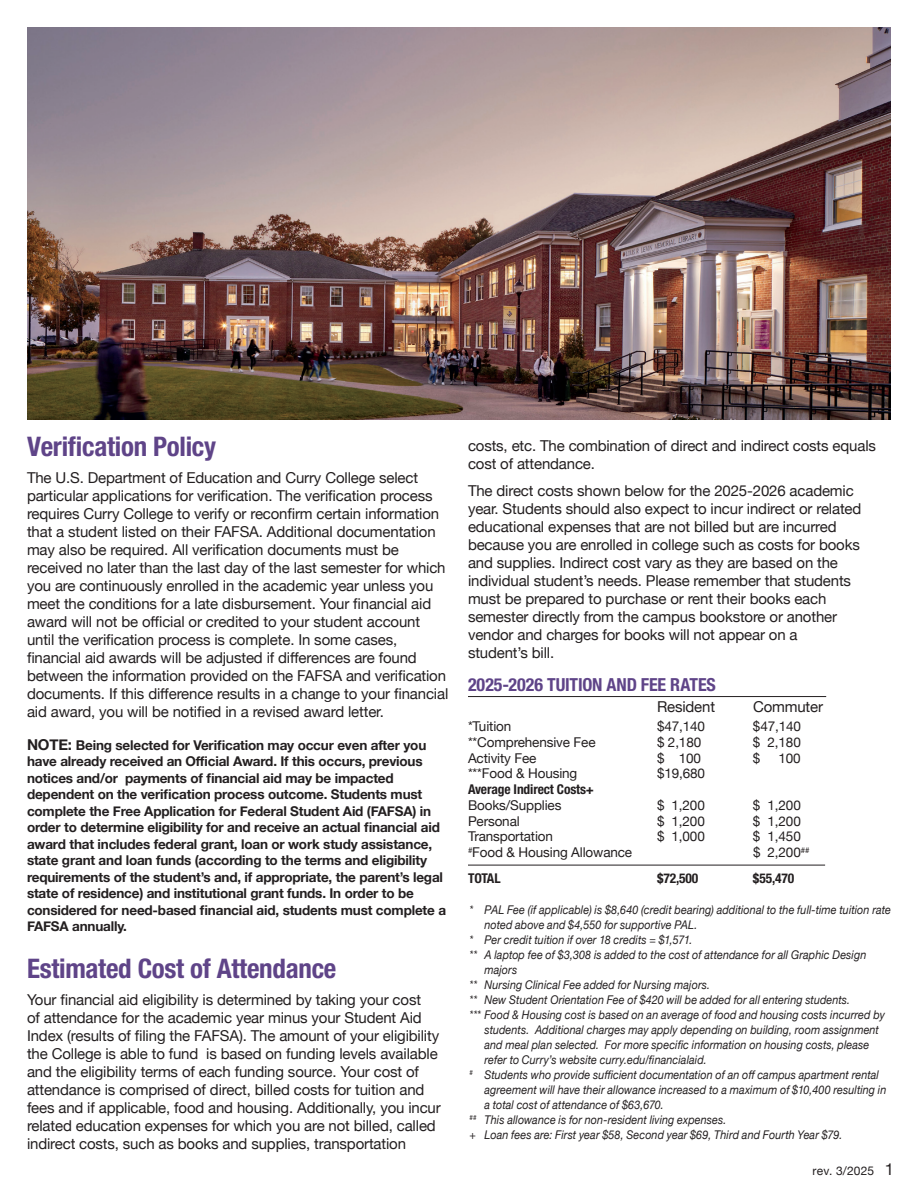
<style>
.page{position:relative;width:918px;height:1188px;background:#fff}
.page>*{position:absolute;margin:0;border:0;box-sizing:border-box;transform-origin:0 0}
.t1{font:700 condensed 27px "Helvetica Neue LT Pro";letter-spacing:-.01em;color:#5f4488}
.t2{font:700 condensed 18px "Helvetica Neue LT Pro";letter-spacing:-.005em;color:#5f4488}
.t3{font:15px/18px "Helvetica Neue";letter-spacing:-.01em;color:#231f20}
.t4{font:700 13.5px/16.5px "Helvetica Neue";letter-spacing:-.015em;color:#231f20}
.t5{font:13.5px "Helvetica Neue";letter-spacing:-.01em;color:#231f20}
.t6{font:700 condensed 13.5px "Helvetica Neue LT Pro";letter-spacing:-.01em;color:#231f20}
.t7{font:italic 12px/15px "Helvetica Neue";letter-spacing:.005em;color:#231f20;scale:.9 1}
.t8{font:12px "Helvetica Neue";letter-spacing:.01em;color:#231f20}
.s1{font-size:15px}
.s2{font-size:16.5px}
</style>
<div class="page">
<img style="left:27px;top:27px;width:864px;height:392px">
<hr style="left:468px;top:865px;width:357px;height:1px;background:#231f20">
<hr style="left:468px;top:696px;width:358px;height:1px;background:#231f20">
<p class="t1" style="left:27px;top:430px;width:191px">Verification Policy</p>
<p class="t3" style="left:27px;top:469px;width:423px">The U.S. Department of Education and Curry College select particular applications for verification. The verification process requires Curry College to verify or reconfirm certain information that a student listed on their FAFSA. Additional documentation may also be required. All verification documents must be received no later than the last day of the last semester for which you are continuously enrolled in the academic year unless you meet the conditions for a late disbursement. Your financial aid award will not be official or credited to your student account until the verification process is complete. In some cases, financial aid awards will be adjusted if differences are found between the information provided on the FAFSA and verification documents. If this difference results in a change to your financial aid award, you will be notified in a revised award letter.</p>
<p class="t4" style="left:27px;top:737px;width:421px"><span class="s1">NOTE:</span> Being selected for Verification may occur even after you have already received an Official Award. If this occurs, previous notices and/or payments of financial aid may be impacted dependent on the verification process outcome. Students must complete the Free Application for Federal Student Aid (FAFSA) in order to determine eligibility for and receive an actual financial aid award that includes federal grant, loan or work study assistance, state grant and loan funds (according to the terms and eligibility requirements of the student’s and, if appropriate, the parent’s legal state of residence) and institutional grant funds. In order to be considered for need-based financial aid, students must complete a FAFSA annually.</p>
<p class="t1" style="left:27px;top:952px;width:311px">Estimated Cost of Attendance</p>
<p class="t3" style="left:27px;top:991px;width:415px">Your financial aid eligibility is determined by taking your cost<br>of attendance for the academic year minus your Student Aid Index (results of filing the FAFSA). The amount of your eligibility the College is able to fund is based on funding levels available and the eligibility terms of each funding source. Your cost of attendance is comprised of direct, billed costs for tuition and fees and if applicable, food and housing. Additionally, you incur related education expenses for which you are not billed, called indirect costs, such as books and supplies, transportation</p>
<p class="t3" style="left:468px;top:437px;width:410px">costs, etc. The combination of direct and indirect costs equals cost of attendance.</p>
<p class="t3" style="left:468px;top:482px;width:395px">The direct costs shown below for the 2025-2026 academic year. Students should also expect to incur indirect or related educational expenses that are not billed but are incurred because you are enrolled in college such as costs for books</p>
<p class="t3" style="left:468px;top:554px;width:385px">and supplies. Indirect cost vary as they are based on the individual student’s needs. Please remember that students</p>
<p class="t3" style="left:468px;top:590px;width:360px">must be prepared to purchase or rent their books each</p>
<p class="t3" style="left:468px;top:608px;width:371px">semester directly from the campus bookstore or another</p>
<p class="t3" style="left:468px;top:626px;width:331px">vendor and charges for books will not appear on a</p>
<p class="t3" style="left:468px;top:644px;width:88px">student’s bill.</p>
<p class="t2" style="left:468px;top:673px;width:249px">2025-2026 TUITION AND FEE RATES</p>
<p class="t3" style="left:657px;top:698px;width:60px">Resident</p>
<p class="t3" style="left:753px;top:698px;width:72px">Commuter</p>
<p class="t5" style="left:468px;top:717px;width:45px">*Tuition</p>
<p class="t5" style="left:657px;top:717px;width:49px">$47,140</p>
<p class="t5" style="left:753px;top:717px;width:49px">$47,140</p>
<p class="t5" style="left:468px;top:732px;width:129px">**Comprehensive Fee</p>
<p class="t5" style="left:657px;top:732px;width:46px">$ 2,180</p>
<p class="t5" style="left:753px;top:732px;width:49px">$ 2,180</p>
<p class="t5" style="left:468px;top:748px;width:70px">Activity Fee</p>
<p class="t5" style="left:657px;top:748px;width:46px">$ 100</p>
<p class="t5" style="left:753px;top:748px;width:9px">$</p>
<p class="t5" style="left:778px;top:748px;width:24px">100</p>
<p class="t5" style="left:468px;top:764px;width:111px">***Food &amp; Housing</p>
<p class="t5" style="left:657px;top:764px;width:49px">$19,680</p>
<p class="t6" style="left:468px;top:781px;width:128px">Average Indirect Costs+</p>
<p class="t5" style="left:468px;top:795px;width:95px">Books/Supplies</p>
<p class="t5" style="left:657px;top:795px;width:49px">$ 1,200</p>
<p class="t5" style="left:753px;top:795px;width:49px">$ 1,200</p>
<p class="t5" style="left:468px;top:811px;width:53px">Personal</p>
<p class="t5" style="left:657px;top:811px;width:49px">$ 1,200</p>
<p class="t5" style="left:753px;top:811px;width:49px">$ 1,200</p>
<p class="t5" style="left:468px;top:827px;width:87px">Transportation</p>
<p class="t5" style="left:657px;top:827px;width:49px">$ 1,000</p>
<p class="t5" style="left:753px;top:827px;width:49px">$ 1,450</p>
<p class="t5" style="left:468px;top:843px;width:166px"><sup>#</sup>Food &amp; Housing Allowance</p>
<p class="t5" style="left:753px;top:843px;width:58px">$ 2,200<sup>##</sup></p>
<p class="t6" style="left:468px;top:870px;width:34px">TOTAL</p>
<p class="t6" style="left:657px;top:870px;width:43px">$72,500</p>
<p class="t6" style="left:753px;top:870px;width:43px">$55,470</p>
<p class="t7" style="left:484px;top:903px;width:453px;text-indent:-15px">* PAL Fee (if applicable) is $8,640 (credit bearing) additional to the full-time tuition rate noted above and $4,550 for supportive PAL.</p>
<p class="t7" style="left:470px;top:933px;width:249px">* Per credit tuition if over 18 credits = $1,571.</p>
<p class="t7" style="left:484px;top:948px;width:426px;text-indent:-15px">** A laptop fee of $3,308 is added to the cost of attendance for all Graphic Design majors</p>
<p class="t7" style="left:470px;top:978px;width:269px">** Nursing Clinical Fee added for Nursing majors.</p>
<p class="t7" style="left:470px;top:993px;width:425px">** New Student Orientation Fee of $420 will be added for all entering students.</p>
<p class="t7" style="left:484px;top:1008px;width:446px;text-indent:-15px">*** Food &amp; Housing cost is based on an average of food and housing costs incurred by students. Additional charges may apply depending on building, room assignment and meal plan selected. For more specific information on housing costs, please refer to Curry’s website curry.edu/financialaid.</p>
<p class="t7" style="left:484px;top:1068px;width:448px;text-indent:-15px"><sup>#</sup> Students who provide sufficient documentation of an off campus apartment rental agreement will have their allowance increased to a maximum of $10,400 resulting in a total cost of attendance of $63,670.</p>
<p class="t7" style="left:470px;top:1113px;width:287px"><sup>##</sup> This allowance is for non-resident living expenses.</p>
<p class="t7" style="left:470px;top:1128px;width:416px">+ Loan fees are: First year $58, Second year $69, Third and Fourth Year $79.</p>
<p class="t8" style="left:813px;top:1162px;width:83px">rev. 3/2025 <span class="s2">1</span></p>
</div>
